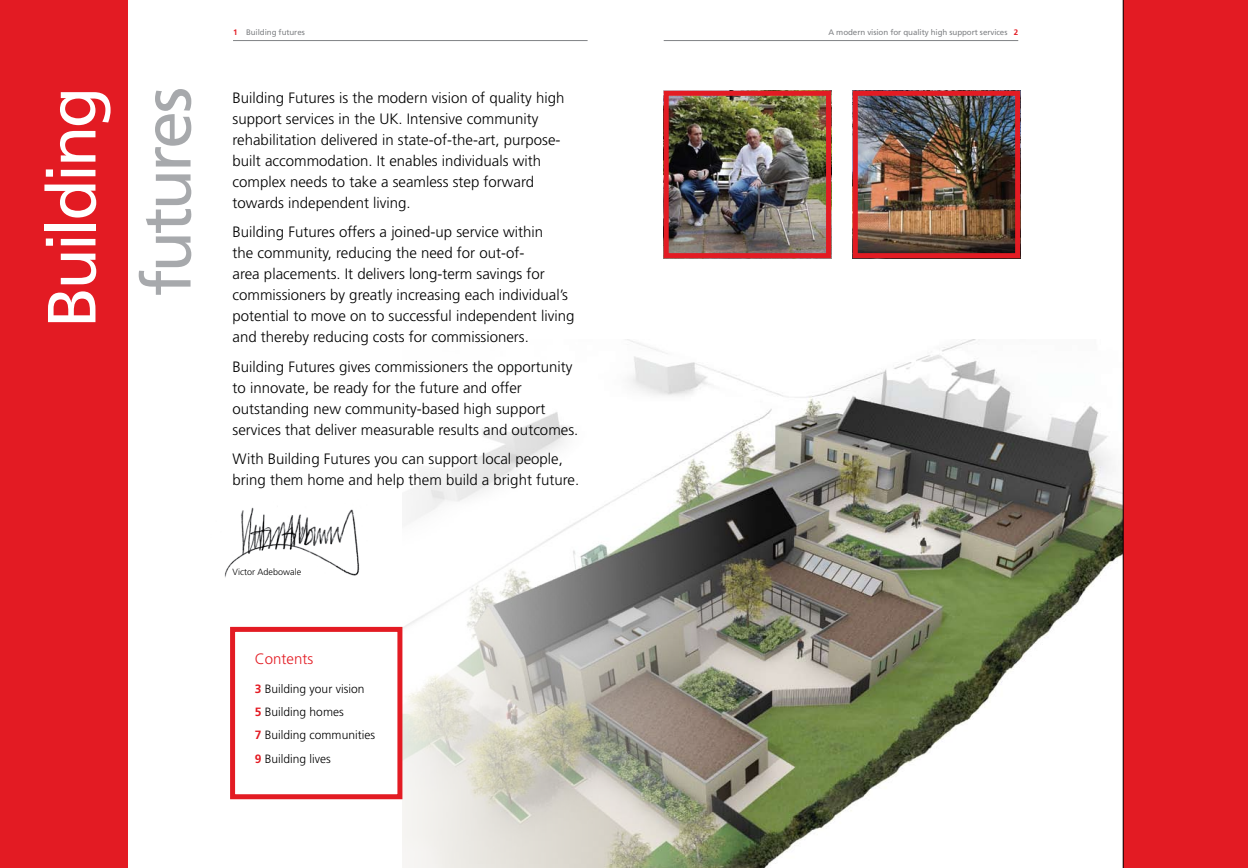
<style>
.page{position:relative;width:1248px;height:868px;background:#fff}
.page>*{position:absolute;margin:0;border:0;box-sizing:border-box;transform-origin:0 0}
.t1{font:68px "Frutiger";letter-spacing:-.05em;color:#fff}
.t2{font:68px "Frutiger";letter-spacing:-.045em;color:#a7a9ac}
.t3{font:300 15px/21px "Frutiger";color:#000}
.t4{font:300 15px "Frutiger";color:#e31b23}
.t5{font:300 12px/23.3px "Frutiger";color:#000}
.t6{font:300 9px "Frutiger";color:#000}
.t7{font:8px "Frutiger";letter-spacing:-.01em;color:#808285}
.s1{font-weight:700;color:#e31b23}
</style>
<div class="page">
<div style="left:0;top:0;width:128px;height:867px;background:#e31b23"></div>
<img style="left:402px;top:339px;width:720px;height:528px">
<div style="left:1123px;top:0;width:124px;height:867px;background:#e31b23"></div>
<hr style="left:1122px;top:0;width:1px;height:867px;background:#000">
<img style="left:669px;top:97px;width:156px;height:155px">
<div style="left:663px;top:91px;width:168px;height:167px;border:5px solid #e31b23"></div>
<img style="left:858px;top:97px;width:156px;height:155px">
<div style="left:852px;top:91px;width:168px;height:167px;border:5px solid #e31b23"></div>
<hr style="left:233px;top:40px;width:354px;height:1px;background:#808285">
<hr style="left:663px;top:40px;width:355px;height:1px;background:#808285">
<div style="left:230px;top:626px;width:172px;height:173px;border:5px solid #e31b23"></div>
<img style="left:224px;top:507px;width:136px;height:71px">
<h1 class="t1" style="left:32px;top:328px;width:242px;rotate:-90deg">Building</h1>
<h1 class="t2" style="left:127px;top:296px;width:211px;rotate:-90deg">futures</h1>
<p class="t7" style="left:233px;top:27px;width:73px"><span class="s1">1</span> Building futures</p>
<p class="t7" style="left:828px;top:27px;width:191px">A modern vision for quality high support services <span class="s1">2</span></p>
<p class="t3" style="left:232px;top:87px;width:333px">Building Futures is the modern vision of quality high support services in the UK. Intensive community rehabilitation delivered in state-of-the-art, purpose&shy;built accommodation. It enables individuals with complex needs to take a seamless step forward towards independent living.</p>
<p class="t3" style="left:232px;top:221px;width:343px">Building Futures offers a joined-up service within<br>the community, reducing the need for out-of-<br>area placements. It delivers long-term savings for commissioners by greatly increasing each individual’s potential to move on to successful independent living and thereby reducing costs for commissioners.</p>
<p class="t3" style="left:232px;top:356px;width:347px">Building Futures gives commissioners the opportunity to innovate, be ready for the future and offer outstanding new community-based high support services that deliver measurable results and outcomes.</p>
<p class="t3" style="left:232px;top:448px;width:348px">With Building Futures you can support local people, bring them home and help them build a bright future.</p>
<p class="t6" style="left:232px;top:566px;width:70px">Victor Adebowale</p>
<p class="t4" style="left:255px;top:649px;width:60px">Contents</p>
<p class="t5" style="left:255px;top:676px;width:122px"><span class="s1">3</span> Building your vision<br><span class="s1">5</span> Building homes<br><span class="s1">7</span> Building communities<br><span class="s1">9</span> Building lives</p>
</div>
